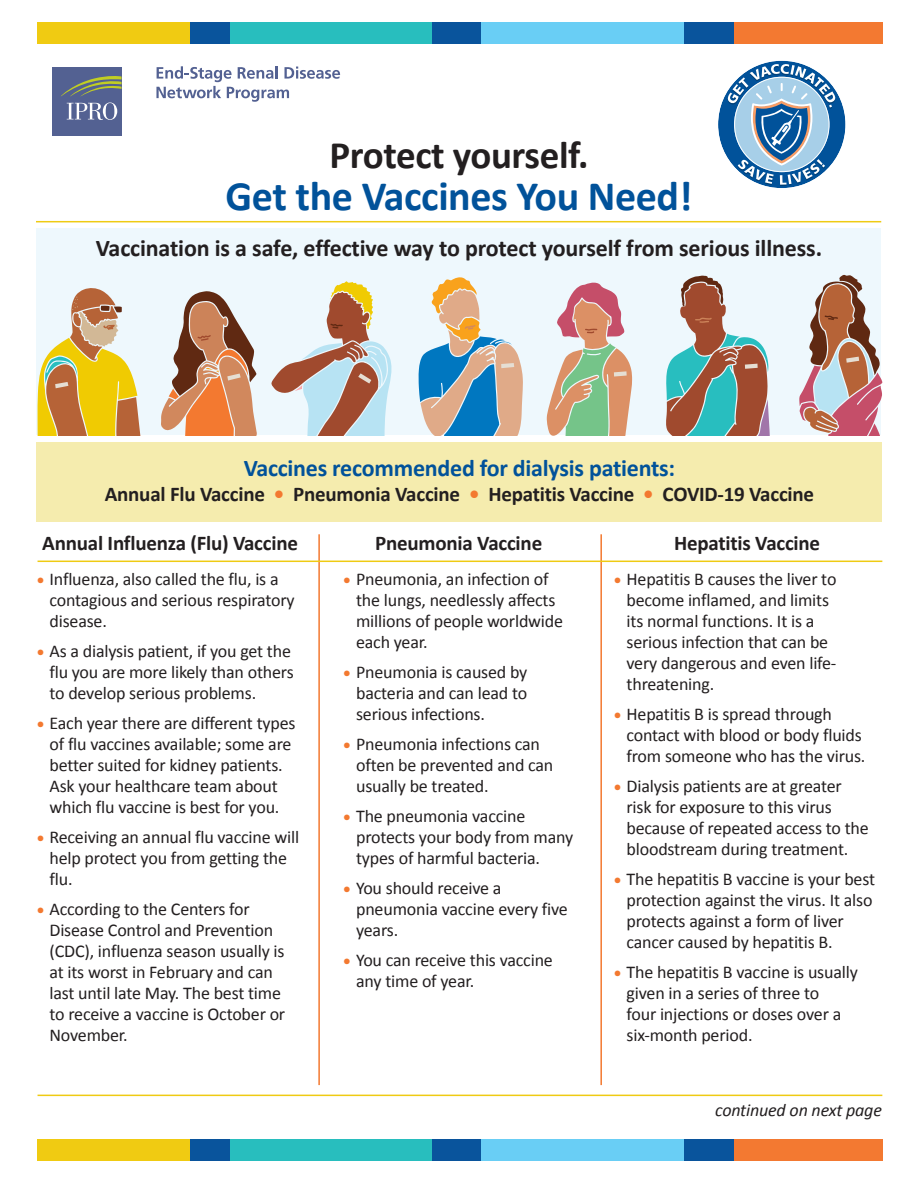
<style>
.page{position:relative;width:918px;height:1188px;background:#fff}
.page>*{position:absolute;margin:0;border:0;box-sizing:border-box;transform-origin:0 0}
.t1{font:700 42px "Calibri";letter-spacing:-.01em;color:#01529a}
.t2{font:700 39px "Calibri";letter-spacing:-.01em;color:#231f20}
.Subhead_1{font:700 24px "Calibri";letter-spacing:-.005em;color:#231f20}
.Subhead_2{font:700 24px "Calibri";letter-spacing:-.01em;color:#01529a}
.Subhead_1-2{font:700 21px "Calibri";letter-spacing:-.01em;color:#231f20}
.Subhead__3{font:700 21px "Calibri";letter-spacing:-.01em;color:#231f20}
.t3{font:18px/21px "Calibri";letter-spacing:-.01em;color:#231f20}
.t4{font:italic 18px "Calibri";letter-spacing:-.01em;color:#231f20}
.s1{color:#f37930}
</style>
<div class="page">
<div style="left:37px;top:23px;width:154px;height:21px;background:#f0cb12"></div>
<div style="left:733px;top:23px;width:149px;height:21px;background:#f37931"></div>
<div style="left:191px;top:23px;width:49px;height:21px;background:#09549c"></div>
<div style="left:231px;top:23px;width:202px;height:21px;background:#28bebe"></div>
<div style="left:433px;top:23px;width:49px;height:21px;background:#09549c"></div>
<div style="left:482px;top:23px;width:202px;height:21px;background:#69cef5"></div>
<div style="left:684px;top:23px;width:49px;height:21px;background:#09549c"></div>
<div style="left:37px;top:1139px;width:154px;height:21px;background:#f0cb12"></div>
<div style="left:733px;top:1139px;width:149px;height:21px;background:#f37931"></div>
<div style="left:191px;top:1139px;width:49px;height:21px;background:#09549c"></div>
<div style="left:231px;top:1139px;width:202px;height:21px;background:#28bebe"></div>
<div style="left:433px;top:1139px;width:49px;height:21px;background:#09549c"></div>
<div style="left:482px;top:1139px;width:202px;height:21px;background:#69cef5"></div>
<div style="left:684px;top:1139px;width:49px;height:21px;background:#09549c"></div>
<div style="left:37px;top:228px;width:844px;height:207px;background:#eef8fd"></div>
<svg style="left:418px;top:277px;width:105px;height:158px"></svg>
<svg style="left:271px;top:281px;width:121px;height:154px"></svg>
<svg style="left:161px;top:291px;width:96px;height:144px"></svg>
<svg style="left:666px;top:276px;width:104px;height:159px"></svg>
<svg style="left:799px;top:275px;width:83px;height:160px"></svg>
<svg style="left:546px;top:282px;width:86px;height:153px"></svg>
<svg style="left:38px;top:288px;width:103px;height:147px"></svg>
<div style="left:52px;top:67px;width:70px;height:68px;background:#536192"></div>
<svg style="left:61px;top:76px;width:61px;height:44px"></svg>
<svg style="left:156px;top:66px;width:184px;height:36px"></svg>
<svg style="left:718px;top:60px;width:128px;height:128px"></svg>
<hr style="left:36px;top:221px;width:845px;height:1px;background:#efcb13">
<div style="left:37px;top:443px;width:845px;height:79px;background:#f5ecae"></div>
<hr style="left:318px;top:534px;width:2px;height:551px;background:#f37930">
<hr style="left:600px;top:534px;width:2px;height:551px;background:#f37930">
<hr style="left:38px;top:561px;width:844px;height:1px;background:#efcb13">
<hr style="left:38px;top:1095px;width:844px;height:1px;background:#efcb13">
<h1 class="t2" style="left:330px;top:127px;width:260px">Protect yourself.</h1>
<h1 class="t1" style="left:226px;top:166px;width:468px">Get the Vaccines You Need!</h1>
<p class="Subhead_1" style="left:96px;top:231px;width:728px">Vaccination is a safe, effective way to protect yourself from serious illness.</p>
<p class="Subhead_2" style="left:244px;top:451px;width:433px">Vaccines recommended for dialysis patients:</p>
<p class="Subhead_1-2" style="left:105px;top:479px;width:711px">Annual Flu Vaccine <span class="s1">•</span> Pneumonia Vaccine <span class="s1">•</span> Hepatitis Vaccine <span class="s1">•</span> COVID-19 Vaccine</p>
<p class="Subhead__3" style="left:42px;top:528px;width:257px">Annual Influenza (Flu) Vaccine</p>
<p class="t3" style="left:50px;top:568px;width:247px;text-indent:-14px"><span class="s1">•</span> Influenza, also called the flu, is a contagious and serious respiratory disease.</p>
<p class="t3" style="left:50px;top:640px;width:246px;text-indent:-14px"><span class="s1">•</span> As a dialysis patient, if you get the flu you are more likely than others to develop serious problems.</p>
<p class="t3" style="left:36px;top:712px;width:261px;text-align:center"><span class="s1">•</span> Each year there are different types of flu vaccines available; some are better suited for kidney patients.<br>Ask your healthcare team about which flu vaccine is best for you.</p>
<p class="t3" style="left:50px;top:826px;width:251px;text-indent:-14px"><span class="s1">•</span> Receiving an annual flu vaccine will help protect you from getting the flu.</p>
<p class="t3" style="left:50px;top:898px;width:237px;text-indent:-14px"><span class="s1">•</span> According to the Centers for<br>Disease Control and Prevention (CDC), influenza season usually is at its worst in February and can last until late May. The best time to receive a vaccine is October or<br>November.</p>
<p class="Subhead__3" style="left:375px;top:528px;width:169px">Pneumonia Vaccine</p>
<p class="t3" style="left:356px;top:568px;width:209px;text-indent:-14px"><span class="s1">•</span> Pneumonia, an infection of the lungs, needlessly affects millions of people worldwide each year.</p>
<p class="t3" style="left:356px;top:661px;width:173px;text-align:justify;text-indent:-14px"><span class="s1">•</span> Pneumonia is caused by bacteria and can lead to serious infections.</p>
<p class="t3" style="left:356px;top:733px;width:199px;text-indent:-14px"><span class="s1">•</span> Pneumonia infections can often be prevented and can usually be treated.</p>
<p class="t3" style="left:356px;top:805px;width:219px;text-indent:-14px"><span class="s1">•</span> The pneumonia vaccine protects your body from many types of harmful bacteria.</p>
<p class="t3" style="left:356px;top:877px;width:213px;text-indent:-14px"><span class="s1">•</span> You should receive a pneumonia vaccine every five years.</p>
<p class="t3" style="left:356px;top:949px;width:198px;text-indent:-14px"><span class="s1">•</span> You can receive this vaccine any time of year.</p>
<p class="Subhead__3" style="left:674px;top:528px;width:148px">Hepatitis Vaccine</p>
<p class="t3" style="left:627px;top:568px;width:211px;text-indent:-14px"><span class="s1">•</span> Hepatitis B causes the liver to become inflamed, and limits its normal functions. It is a serious infection that can be very dangerous and even life&shy;threatening.</p>
<p class="t3" style="left:627px;top:703px;width:240px;text-indent:-14px"><span class="s1">•</span> Hepatitis B is spread through contact with blood or body fluids from someone who has the virus.</p>
<p class="t3" style="left:627px;top:775px;width:244px;text-indent:-14px"><span class="s1">•</span> Dialysis patients are at greater risk for exposure to this virus because of repeated access to the bloodstream during treatment.</p>
<p class="t3" style="left:627px;top:868px;width:250px;text-indent:-14px"><span class="s1">•</span> The hepatitis B vaccine is your best protection against the virus. It also protects against a form of liver cancer caused by hepatitis B.</p>
<p class="t3" style="left:627px;top:961px;width:233px;text-indent:-14px"><span class="s1">•</span> The hepatitis B vaccine is usually given in a series of three to<br>four injections or doses over a six‑month period.</p>
<p class="t4" style="left:715px;top:1097px;width:168px">continued on next page</p>
</div>
